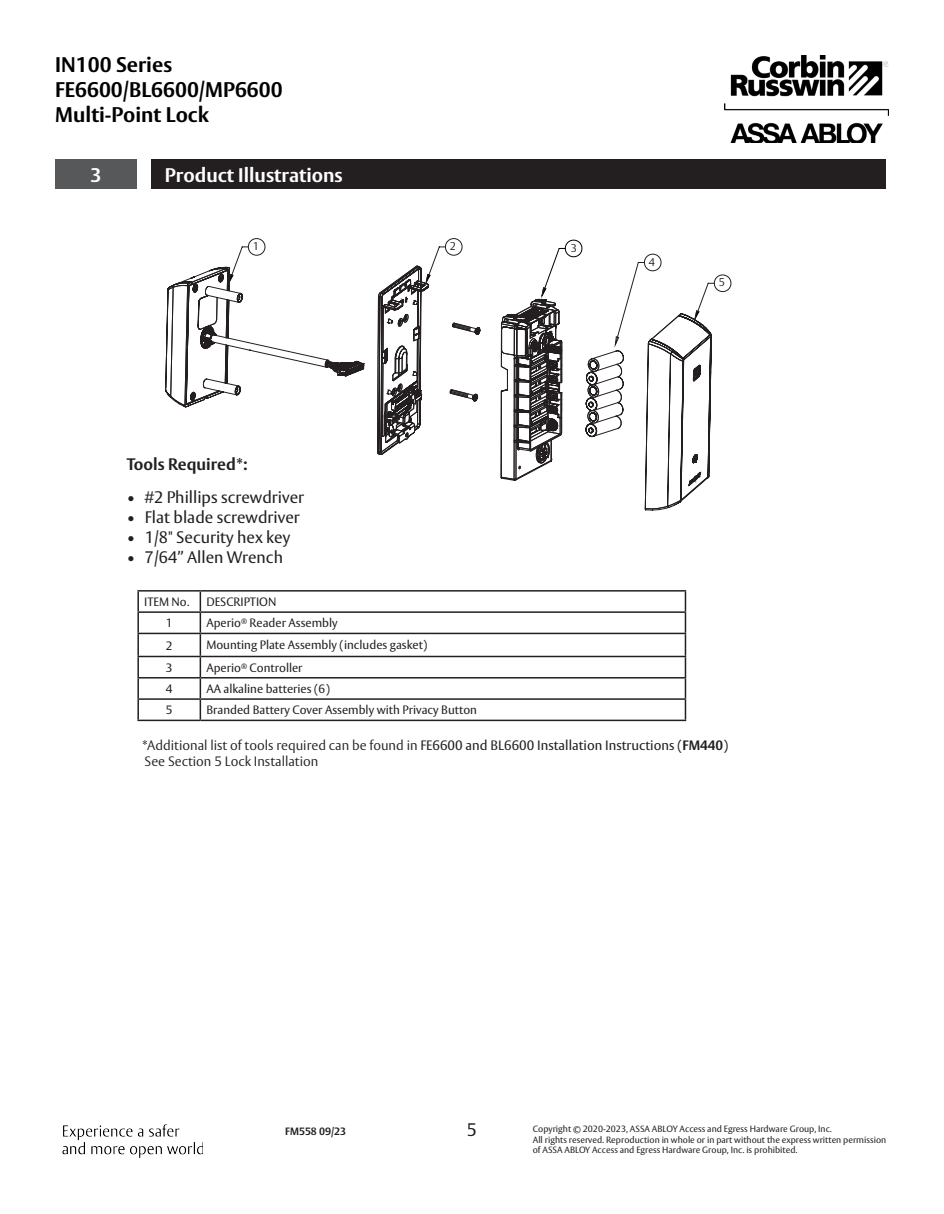
<style>
.page{position:relative;width:944px;height:1214px;background:#fff}
.page>*{position:absolute;margin:0;border:0;box-sizing:border-box;transform-origin:0 0}
.t1{font:700 21px/25.2px "ASSA Vesta";color:#000}
.SECTION_NAME_START{font:700 19.5px "ASSA Vesta";color:#fff}
.Section_Number{font:700 19.5px "ASSA Vesta";color:#fff}
.t2{font:18px "ASSA Vesta";color:#231f20}
.t3{font:16.5px "ASSA Vesta";color:#231f20}
.Heading_3_I1_12_14___44{font:700 16.5px "ASSA Vesta";color:#231f20}
.Body_Subhead{font:300 13.5px/16.5px "ASSA Vesta";color:#231f20}
.Table_Text{font:12px "ASSA Vesta";color:#231f20}
.t4{font:300 11.1px "ASSA Vesta";color:#231f20}
.t5{font:700 10.5px "ASSA Vesta";color:#231f20}
.t6{font:9px/10.8px "ASSA Vesta";color:#231f20}
.s1{font-weight:400}
.s2{font-weight:700}
</style>
<div class="page">
<img style="left:731px;top:56px;width:157px;height:86px">
<img style="left:62px;top:1124px;width:141px;height:33px">
<div style="left:55px;top:160px;width:81px;height:29px;background:#57585a"></div>
<div style="left:151px;top:160px;width:734px;height:29px;background:#231f20"></div>
<svg style="left:165px;top:238px;width:316px;height:217px"></svg>
<svg style="left:500px;top:75px;width:231px;height:436px"></svg>
<hr style="left:137px;top:590px;width:63px;height:1px;background:#231f20">
<hr style="left:137px;top:591px;width:2px;height:20px;background:#231f20">
<hr style="left:200px;top:590px;width:486px;height:1px;background:#231f20">
<hr style="left:684px;top:591px;width:2px;height:20px;background:#231f20">
<hr style="left:137px;top:611px;width:63px;height:2px;background:#231f20">
<svg style="left:137px;top:613px;width:2px;height:19px"></svg>
<hr style="left:200px;top:611px;width:486px;height:2px;background:#231f20">
<svg style="left:684px;top:613px;width:2px;height:19px"></svg>
<hr style="left:137px;top:632px;width:63px;height:2px;background:#231f20">
<hr style="left:137px;top:634px;width:2px;height:21px;background:#231f20">
<hr style="left:200px;top:632px;width:486px;height:2px;background:#231f20">
<hr style="left:684px;top:634px;width:2px;height:21px;background:#231f20">
<hr style="left:137px;top:655px;width:63px;height:2px;background:#231f20">
<hr style="left:137px;top:657px;width:2px;height:20px;background:#231f20">
<hr style="left:200px;top:655px;width:486px;height:2px;background:#231f20">
<hr style="left:684px;top:657px;width:2px;height:20px;background:#231f20">
<hr style="left:137px;top:677px;width:63px;height:1px;background:#231f20">
<hr style="left:137px;top:678px;width:2px;height:20px;background:#231f20">
<hr style="left:200px;top:677px;width:486px;height:1px;background:#231f20">
<hr style="left:684px;top:678px;width:2px;height:20px;background:#231f20">
<hr style="left:137px;top:698px;width:63px;height:2px;background:#231f20">
<svg style="left:137px;top:700px;width:2px;height:19px"></svg>
<hr style="left:200px;top:698px;width:486px;height:2px;background:#231f20">
<svg style="left:200px;top:591px;width:1px;height:128px"></svg>
<svg style="left:684px;top:700px;width:2px;height:19px"></svg>
<hr style="left:137px;top:719px;width:63px;height:2px;background:#231f20">
<hr style="left:200px;top:719px;width:486px;height:2px;background:#231f20">
<h1 class="t1" style="left:55px;top:53px;width:229px">IN100 Series<br>FE6600/BL6600/MP6600<br>Multi-Point Lock</h1>
<p class="Section_Number" style="left:90px;top:163px;width:13px">3</p>
<p class="SECTION_NAME_START" style="left:165px;top:163px;width:179px">Product Illustrations</p>
<p class="t4" style="left:253px;top:239px;width:8px">1</p>
<p class="t4" style="left:450px;top:239px;width:8px">2</p>
<p class="t4" style="left:571px;top:242px;width:8px">3</p>
<p class="t4" style="left:648px;top:255px;width:8px">4</p>
<p class="t4" style="left:719px;top:275px;width:8px">5</p>
<p class="Heading_3_I1_12_14___44" style="left:127px;top:454px;width:122px">Tools Required*:</p>
<p class="t3" style="left:127px;top:487px;width:179px">• #2 Phillips screwdriver</p>
<p class="t3" style="left:127px;top:507px;width:174px">• Flat blade screwdriver</p>
<p class="t3" style="left:127px;top:527px;width:165px">• 1/8" Security hex key</p>
<p class="t3" style="left:127px;top:547px;width:158px">• 7/64” Allen Wrench</p>
<p class="Table_Text" style="left:144px;top:594px;width:47px">ITEM No.</p>
<p class="Table_Text" style="left:206px;top:594px;width:72px">DESCRIPTION</p>
<p class="Table_Text" style="left:166px;top:616px;width:8px">1</p>
<p class="Table_Text" style="left:206px;top:616px;width:133px">Aperio<sup>®</sup> Reader Assembly</p>
<p class="Table_Text" style="left:166px;top:638px;width:8px">2</p>
<p class="Table_Text" style="left:206px;top:637px;width:223px">Mounting Plate Assembly (includes gasket)</p>
<p class="Table_Text" style="left:166px;top:660px;width:8px">3</p>
<p class="Table_Text" style="left:206px;top:660px;width:98px">Aperio<sup>®</sup> Controller</p>
<p class="Table_Text" style="left:166px;top:681px;width:8px">4</p>
<p class="Table_Text" style="left:206px;top:681px;width:125px">AA alkaline batteries (6)</p>
<p class="Table_Text" style="left:166px;top:703px;width:8px">5</p>
<p class="Table_Text" style="left:206px;top:703px;width:272px">Branded Battery Cover Assembly with Privacy Button</p>
<p class="Body_Subhead" style="left:142px;top:737px;width:588px">*Additional list of tools required can be found in <span class="s1">FE6600 and BL6600 Installation Instructions (</span><span class="s2">FM440</span><span class="s1">)<br></span>See Section 5 Lock Installation</p>
<p class="t5" style="left:285px;top:1124px;width:62px">FM558 09/23</p>
<h3 class="t2" style="left:467px;top:1119px;width:12px">5</h3>
<p class="t6" style="left:533px;top:1123px;width:355px">Copyright © 2020-2023, ASSA ABLOY Access and Egress Hardware Group, Inc.<br>All rights reserved. Reproduction in whole or in part without the express written permission of ASSA ABLOY Access and Egress Hardware Group, Inc. is prohibited.</p>
</div>
